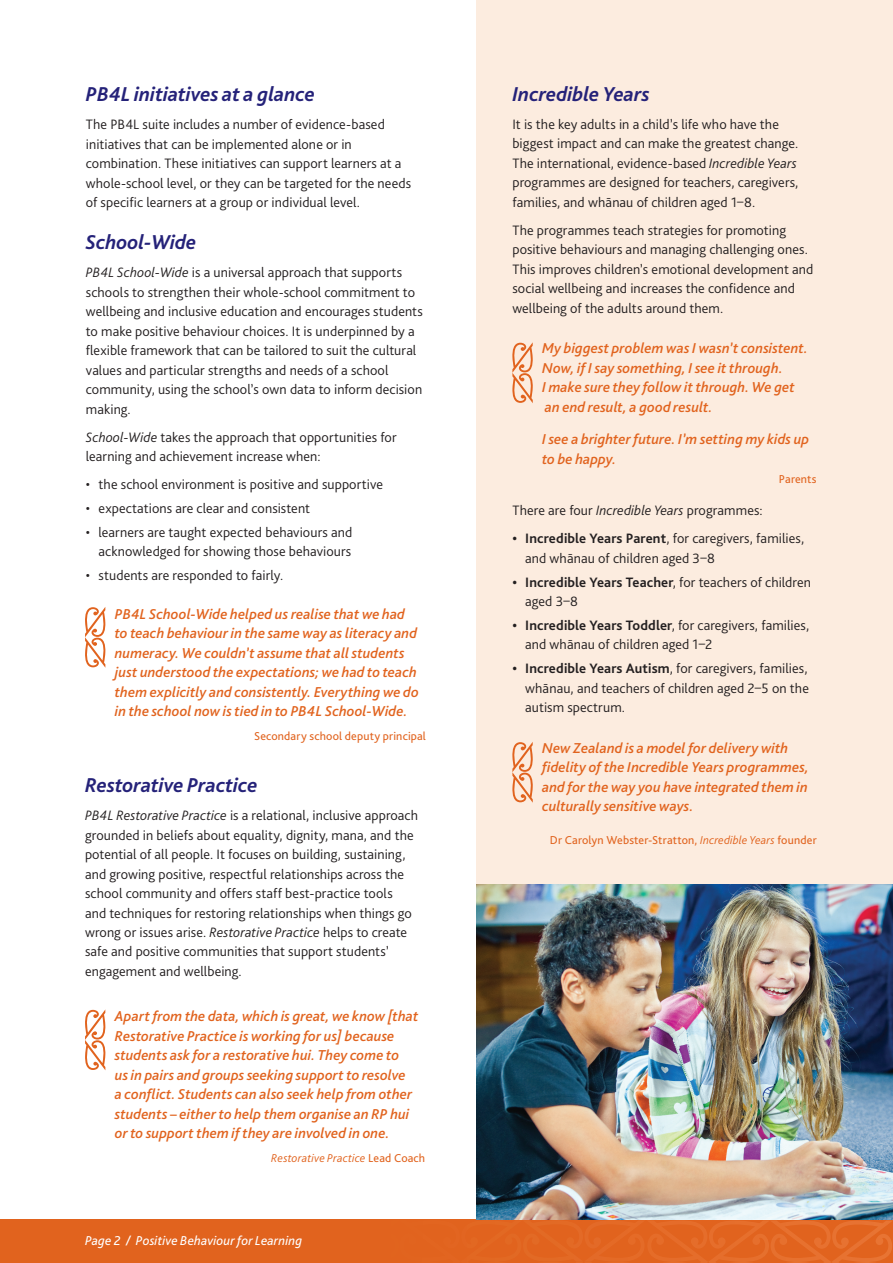
<style>
.page{position:relative;width:893px;height:1263px;background:#fff}
.page>*{position:absolute;margin:0;border:0;box-sizing:border-box;transform-origin:0 0}
.t1{font:italic 700 21px "Bliss Pro";letter-spacing:-.005em;color:#252279}
.t2{font:italic 500 15px/19.5px "Bliss Pro";letter-spacing:.005em;color:#e1631e}
.t3{font:300 14.25px/19.5px "Bliss Pro";letter-spacing:.005em;color:#231f20}
.t4{font:italic 13.5px "Bliss Pro";letter-spacing:.005em;color:#fff}
.t5{font:12px "Bliss Pro";letter-spacing:.015em;color:#e1631e}
.t6{font:italic 300 12px "Bliss Pro";letter-spacing:.01em;color:#e1631e}
.s1{font-style:italic}
.s2{font-weight:400;font-style:normal}
.s3{font-weight:700}
.s4{font-weight:300;font-style:italic}
</style>
<div class="page">
<div style="left:476px;top:0;width:417px;height:884px;background:#fcecdf"></div>
<svg style="left:85px;top:607px;width:21px;height:61px"></svg>
<svg style="left:85px;top:1009px;width:21px;height:61px"></svg>
<svg style="left:512px;top:742px;width:21px;height:61px"></svg>
<svg style="left:512px;top:342px;width:21px;height:61px"></svg>
<div style="left:0;top:1220px;width:893px;height:43px;background:#e1631e"></div>
<img style="left:476px;top:884px;width:417px;height:336px">
<h1 class="t1" style="left:86px;top:81px;width:231px">PB4L initiatives at a glance</h1>
<p class="t3" style="left:86px;top:114px;width:327px">The PB4L suite includes a number of evidence-based initiatives that can be implemented alone or in combination. These initiatives can support learners at a whole-school level, or they can be targeted for the needs of specific learners at a group or individual level.</p>
<h1 class="t1" style="left:86px;top:229px;width:112px">School-Wide</h1>
<p class="t3" style="left:86px;top:263px;width:339px"><span class="s1">PB4L School-Wide</span> is a universal approach that supports schools to strengthen their whole-school commitment to wellbeing and inclusive education and encourages students to make positive behaviour choices. It is underpinned by a flexible framework that can be tailored to suit the cultural values and particular strengths and needs of a school community, using the school’s own data to inform decision making.</p>
<p class="t3" style="left:86px;top:427px;width:312px"><span class="s1">School-Wide</span> takes the approach that opportunities for learning and achievement increase when:</p>
<p class="t3" style="left:86px;top:475px;width:299px">• the school environment is positive and supportive</p>
<p class="t3" style="left:86px;top:498px;width:226px">• expectations are clear and consistent</p>
<p class="t3" style="left:86px;top:522px;width:268px;text-align:right">• learners are taught expected behaviours and acknowledged for showing those behaviours</p>
<p class="t3" style="left:86px;top:565px;width:199px">• students are responded to fairly.</p>
<p class="t2" style="left:115px;top:604px;width:306px">PB4L School-Wide helped us realise that we had to teach behaviour in the same way as literacy and numeracy. We couldn’t assume that all students just understood the expectations; we had to teach them explicitly and consistently. Everything we do in the school now is tied in to PB4L School-Wide.</p>
<p class="t5" style="left:254px;top:729px;width:173px">Secondary school deputy principal</p>
<h1 class="t1" style="left:85px;top:772px;width:174px">Restorative Practice</h1>
<p class="t3" style="left:85px;top:805px;width:335px"><span class="s1">PB4L Restorative Practice</span> is a relational, inclusive approach grounded in beliefs about equality, dignity, mana, and the potential of all people. It focuses on building, sustaining, and growing positive, respectful relationships across the school community and offers staff best-practice tools<br>and techniques for restoring relationships when things go wrong or issues arise. <span class="s1">Restorative Practice</span> helps to create safe and positive communities that support students’ engagement and wellbeing.</p>
<p class="t2" style="left:115px;top:1006px;width:305px">Apart from the data, which is great, we know [that Restorative Practice is working for us] because students ask for a restorative hui. They come to<br>us in pairs and groups seeking support to resolve<br>a conflict. Students can also seek help from other students – either to help them organise an RP hui or to support them if they are involved in one.</p>
<p class="t6" style="left:271px;top:1150px;width:155px">Restorative Practice <span class="s2">Lead Coach</span></p>
<p class="t4" style="left:85px;top:1232px;width:219px">Page 2 / Positive Behaviour for Learning</p>
<h1 class="t1" style="left:512px;top:81px;width:139px">Incredible Years</h1>
<p class="t3" style="left:512px;top:114px;width:288px">It is the key adults in a child’s life who have the biggest impact and can make the greatest change.<br>The international, evidence-based <span class="s1">Incredible Years </span>programmes are designed for teachers, caregivers, families, and whānau of children aged 1–8.</p>
<p class="t3" style="left:512px;top:220px;width:303px">The programmes teach strategies for promoting positive behaviours and managing challenging ones.<br>This improves children’s emotional development and social wellbeing and increases the confidence and wellbeing of the adults around them.</p>
<p class="t2" style="left:542px;top:339px;width:267px">My biggest problem was I wasn’t consistent.<br>Now, if I say something, I see it through.<br>I make sure they follow it through. We get an end result, a good result.</p>
<p class="t2" style="left:542px;top:429px;width:269px">I see a brighter future. I’m setting my kids up to be happy.</p>
<p class="t5" style="left:779px;top:472px;width:39px">Parents</p>
<p class="t3" style="left:512px;top:501px;width:252px">There are four <span class="s1">Incredible Years</span> programmes:</p>
<p class="t3" style="left:525px;top:529px;width:280px;text-indent:-13px"><span class="s3">• Incredible Years Parent</span>, for caregivers, families, and whānau of children aged 3–8</p>
<p class="t3" style="left:525px;top:572px;width:287px;text-indent:-13px"><span class="s3">• Incredible Years Teacher</span>, for teachers of children aged 3–8</p>
<p class="t3" style="left:525px;top:615px;width:286px;text-indent:-13px"><span class="s3">• Incredible Years Toddler</span>, for caregivers, families, and whānau of children aged 1–2</p>
<p class="t3" style="left:525px;top:659px;width:285px;text-align:justify;text-indent:-13px"><span class="s3">• Incredible Years Autism</span>, for caregivers, families, whānau, and teachers of children aged 2–5 on the autism spectrum.</p>
<p class="t2" style="left:542px;top:738px;width:268px">New Zealand is a model for delivery with fidelity of the Incredible Years programmes, and for the way you have integrated them in culturally sensitive ways.</p>
<p class="t5" style="left:550px;top:832px;width:268px">Dr Carolyn Webster-Stratton, <span class="s4">Incredible Years</span> founder</p>
</div>
